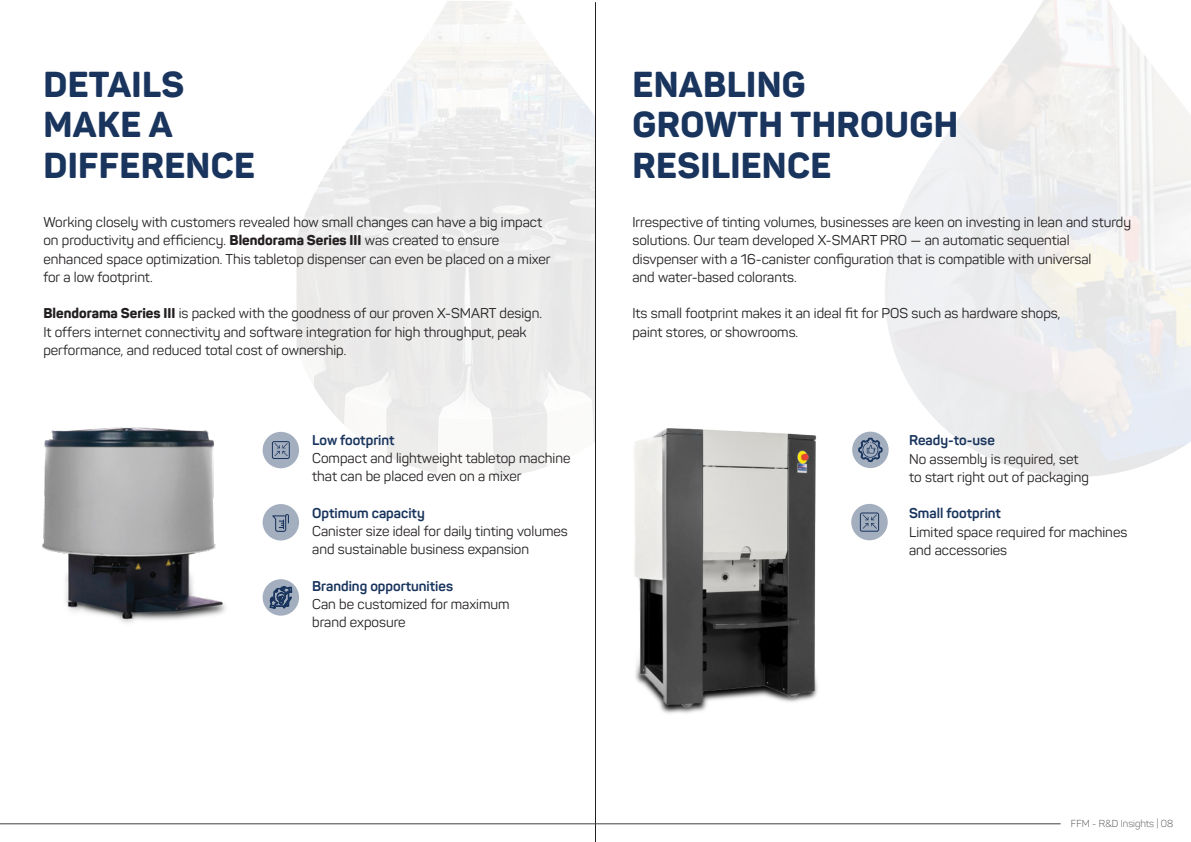
<style>
.page{position:relative;width:1191px;height:842px;background:#fff}
.page>*{position:absolute;margin:0;border:0;box-sizing:border-box;transform-origin:0 0}
.t1{font:800 35.6px/40.6px "Panton";letter-spacing:.01em;color:#19345d}
.t2{font:14px/18.3px "Panton";color:#231f20}
.t3{font:700 14px "Panton";color:#19345d}
.t4{font:300 10px "Panton";color:#414042}
.s1{font-weight:800}
</style>
<div class="page">
<div style="left:263px;top:432px;width:36px;height:36px;background:#a3aebe;border-radius:50%"></div>
<svg style="left:274px;top:443px;width:14px;height:13px"></svg>
<div style="left:272px;top:441px;width:18px;height:18px;border:1px solid #19345d;border-radius:2px"></div>
<div style="left:263px;top:504px;width:36px;height:36px;background:#a3aebe;border-radius:50%"></div>
<svg style="left:272px;top:514px;width:17px;height:18px"></svg>
<img style="left:42px;top:427px;width:184px;height:196px">
<img style="left:633px;top:428px;width:185px;height:286px">
<hr style="left:595px;top:2px;width:1px;height:840px;background:#231f20">
<svg style="left:263px;top:579px;width:36px;height:37px"></svg>
<svg style="left:270px;top:586px;width:22px;height:22px"></svg>
<hr style="left:0;top:823px;width:1060px;height:1px;background:#414042">
<div style="left:852px;top:432px;width:36px;height:36px;background:#a3aebe;border-radius:50%"></div>
<svg style="left:858px;top:431px;width:24px;height:31px"></svg>
<svg style="left:851px;top:504px;width:36px;height:36px"></svg>
<svg style="left:862px;top:515px;width:15px;height:14px"></svg>
<div style="left:860px;top:513px;width:19px;height:19px;border:1px solid #19345d;border-radius:2px"></div>
<h1 class="t1" style="left:44px;top:64px;width:213px">DETAILS<br>MAKE A<br>DIFFERENCE</h1>
<p class="t2" style="left:43px;top:213px;width:509px">Working closely with customers revealed how small changes can have a big impact on productivity and efficiency. <span class="s1">Blendorama Series III</span> was created to ensure enhanced space optimization. This tabletop dispenser can even be placed on a mixer for a low footprint.</p>
<p class="t2" style="left:43px;top:304px;width:500px"><span class="s1">Blendorama Series III</span> is packed with the goodness of our proven X-SMART design.<br>It offers internet connectivity and software integration for high throughput, peak performance, and reduced total cost of ownership.</p>
<p class="t3" style="left:312px;top:431px;width:84px">Low footprint</p>
<p class="t2" style="left:312px;top:449px;width:260px">Compact and lightweight tabletop machine that can be placed even on a mixer</p>
<p class="t3" style="left:312px;top:504px;width:114px">Optimum capacity</p>
<p class="t2" style="left:312px;top:522px;width:257px">Canister size ideal for daily tinting volumes and sustainable business expansion</p>
<p class="t3" style="left:312px;top:577px;width:142px">Branding opportunities</p>
<p class="t2" style="left:312px;top:595px;width:199px">Can be customized for maximum brand exposure</p>
<h1 class="t1" style="left:632px;top:64px;width:327px">ENABLING<br>GROWTH THROUGH<br>RESILIENCE</h1>
<p class="t2" style="left:632px;top:213px;width:500px">Irrespective of tinting volumes, businesses are keen on investing in lean and sturdy solutions. Our team developed X-SMART PRO — an automatic sequential disvpenser with a 16-canister configuration that is compatible with universal<br>and water-based colorants.</p>
<p class="t2" style="left:632px;top:304px;width:429px">Its small footprint makes it an ideal fit for POS such as hardware shops, paint stores, or showrooms.</p>
<p class="t3" style="left:909px;top:432px;width:87px">Ready-to-use</p>
<p class="t2" style="left:909px;top:449px;width:181px">No assembly is required, set to start right out of packaging</p>
<p class="t3" style="left:909px;top:505px;width:93px">Small footprint</p>
<p class="t2" style="left:909px;top:522px;width:220px">Limited space required for machines and accessories</p>
<p class="t4" style="left:1070px;top:817px;width:104px">FFM - R&amp;D Insights | 08</p>
</div>
